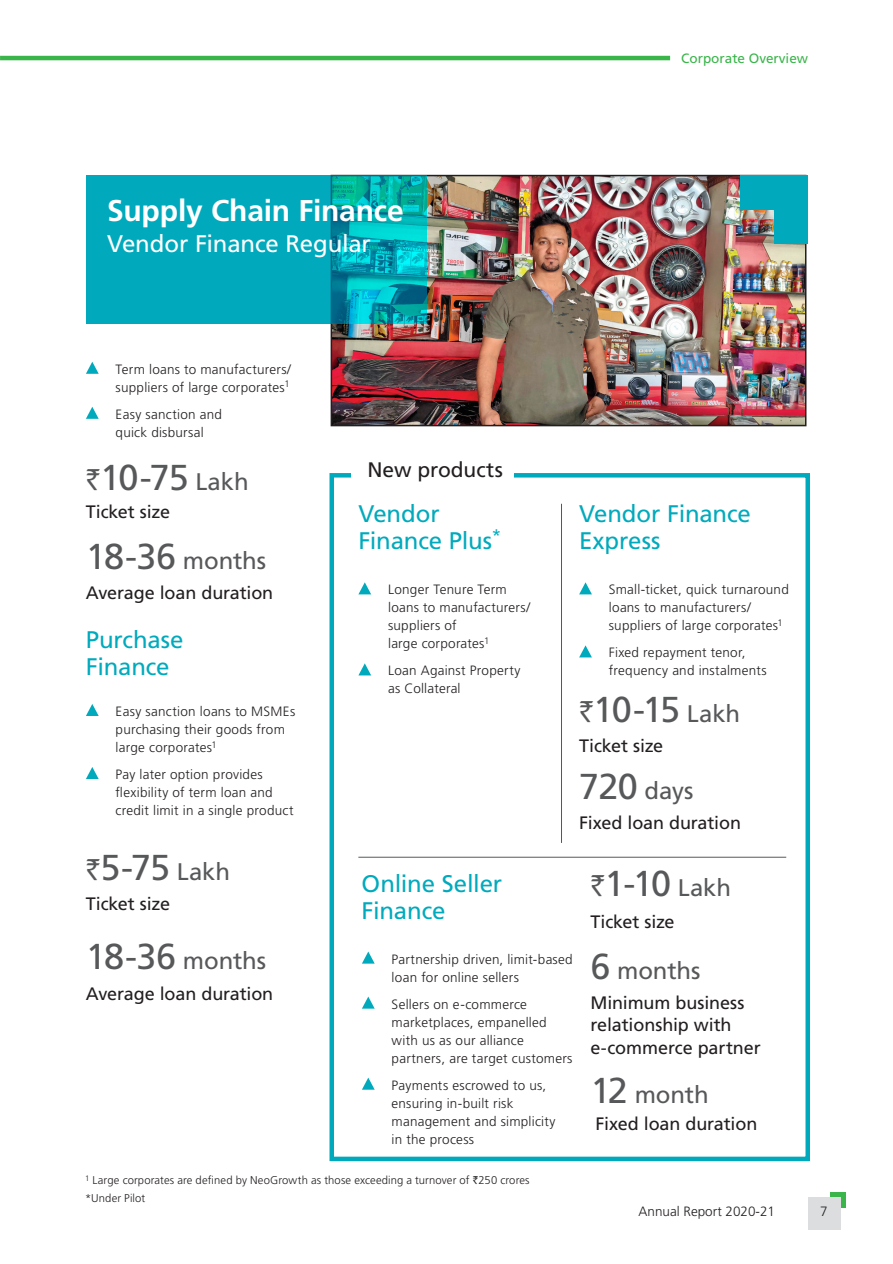
<style>
.page{position:relative;width:893px;height:1264px;background:#fff}
.page>*{position:absolute;margin:0;border:0;box-sizing:border-box;transform-origin:0 0}
.t1{font:36px "Frutiger LT Std";letter-spacing:-.04em;color:#57585a}
.t2{font:700 30px "Frutiger LT Std";letter-spacing:-.01em;color:#fff}
.t3{font:24px/27px "Frutiger LT Std";letter-spacing:-.01em;color:#00aabc}
.t4{font:24px "Frutiger LT Std";letter-spacing:-.005em;color:#57585a}
.t5{font:24px "Frutiger LT Std";letter-spacing:-.01em;color:#fff}
.t6{font:21px "Frutiger LT Std";color:#231f20}
.t7{font:18px/22.5px "Frutiger LT Std";letter-spacing:-.005em;color:#231f20}
.t8{font:300 13.5px/18px "Frutiger LT Std";letter-spacing:.015em;color:#231f20}
.t9{font:13.5px "Frutiger LT Std";color:#3ab54a}
.t10{font:300 11.25px/18px "Frutiger LT Std";letter-spacing:.01em;color:#231f20}
.s1{font-family:"Rupee";font-size:30px}
.s2{font-size:24px}
.s3{font-size:36px}
.s4{font-family:"Rupee";font-weight:400}
</style>
<div class="page">
<div style="left:329px;top:473px;width:481px;height:687px;border:4px solid #00aabc"></div>
<img style="left:334px;top:178px;width:469px;height:245px">
<div style="left:331px;top:175px;width:475px;height:251px;border:2px solid #231f20"></div>
<svg style="left:86px;top:176px;width:340px;height:148px;background:#00a9b8"></svg>
<svg style="left:86px;top:361px;width:13px;height:13px"></svg>
<svg style="left:86px;top:407px;width:13px;height:12px"></svg>
<svg style="left:579px;top:582px;width:13px;height:12px"></svg>
<svg style="left:579px;top:645px;width:13px;height:12px"></svg>
<svg style="left:86px;top:704px;width:13px;height:12px"></svg>
<svg style="left:86px;top:767px;width:13px;height:12px"></svg>
<div style="left:740px;top:176px;width:34px;height:34px;background:#00aabc"></div>
<div style="left:774px;top:176px;width:34px;height:34px;background:#00aabc"></div>
<div style="left:774px;top:210px;width:34px;height:34px;background:#00aabc"></div>
<svg style="left:358px;top:582px;width:13px;height:12px"></svg>
<svg style="left:358px;top:663px;width:13px;height:12px"></svg>
<div style="left:351px;top:458px;width:162px;height:34px;background:#fff"></div>
<svg style="left:362px;top:951px;width:13px;height:12px"></svg>
<svg style="left:362px;top:996px;width:13px;height:12px"></svg>
<svg style="left:362px;top:1077px;width:13px;height:12px"></svg>
<hr style="left:561px;top:503px;width:1px;height:339px;background:#57585a">
<hr style="left:358px;top:856px;width:428px;height:1px;background:#57585a">
<hr style="left:0;top:56px;width:670px;height:4px;background:#3ab54a">
<div style="left:830px;top:1192px;width:16px;height:15px;background:#3ab54a"></div>
<div style="left:808px;top:1197px;width:32px;height:32px;background:#dcdddf"></div>
<h2 class="t2" style="left:107px;top:193px;width:298px">Supply Chain Finance</h2>
<h3 class="t5" style="left:107px;top:230px;width:265px">Vendor Finance Regular</h3>
<p class="t9" style="left:681px;top:50px;width:128px">Corporate Overview</p>
<p class="t8" style="left:116px;top:360px;width:177px">Term loans to manufacturers/ suppliers of large corporates<sup>1</sup></p>
<p class="t8" style="left:116px;top:405px;width:108px">Easy sanction and quick disbursal</p>
<h1 class="t1" style="left:86px;top:456px;width:164px"><span class="s1">`</span>10-75 <span class="s2">Lakh</span></h1>
<h3 class="t7" style="left:86px;top:500px;width:86px">Ticket size</h3>
<h3 class="t4" style="left:86px;top:546px;width:182px"><span class="s3">18-36</span> months</h3>
<h3 class="t7" style="left:86px;top:581px;width:189px">Average loan duration</h3>
<h3 class="t3" style="left:86px;top:626px;width:99px">Purchase<br>Finance</h3>
<p class="t8" style="left:116px;top:702px;width:181px">Easy sanction loans to MSMEs purchasing their goods from large corporates<sup>1</sup></p>
<p class="t8" style="left:116px;top:765px;width:179px">Pay later option provides flexibility of term loan and credit limit in a single product</p>
<h1 class="t1" style="left:86px;top:846px;width:146px"><span class="s1">`</span>5-75 <span class="s2">Lakh</span></h1>
<h3 class="t7" style="left:86px;top:892px;width:86px">Ticket size</h3>
<h3 class="t4" style="left:86px;top:946px;width:182px"><span class="s3">18-36</span> months</h3>
<h3 class="t7" style="left:86px;top:982px;width:189px">Average loan duration</h3>
<h3 class="t6" style="left:367px;top:457px;width:137px">New products</h3>
<h3 class="t3" style="left:358px;top:500px;width:144px">Vendor<br>Finance Plus<sup>*</sup></h3>
<p class="t8" style="left:388px;top:581px;width:143px">Longer Tenure Term loans to manufacturers/ suppliers of<br>large corporates<sup>1</sup></p>
<p class="t8" style="left:388px;top:662px;width:134px">Loan Against Property as Collateral</p>
<h3 class="t3" style="left:579px;top:500px;width:173px">Vendor Finance<br>Express</h3>
<p class="t8" style="left:609px;top:581px;width:181px">Small-ticket, quick turnaround loans to manufacturers/ suppliers of large corporates<sup>1</sup></p>
<p class="t8" style="left:609px;top:644px;width:159px">Fixed repayment tenor, frequency and instalments</p>
<h1 class="t1" style="left:579px;top:688px;width:163px"><span class="s1">`</span>10-15 <span class="s2">Lakh</span></h1>
<h3 class="t7" style="left:579px;top:734px;width:86px">Ticket size</h3>
<h3 class="t4" style="left:579px;top:776px;width:116px"><span class="s3">720</span> days</h3>
<h3 class="t7" style="left:579px;top:811px;width:163px">Fixed loan duration</h3>
<h3 class="t3" style="left:362px;top:869px;width:142px">Online Seller<br>Finance</h3>
<p class="t8" style="left:392px;top:950px;width:183px">Partnership driven, limit-based loan for online sellers</p>
<p class="t8" style="left:392px;top:995px;width:182px">Sellers on e-commerce marketplaces, empanelled with us as our alliance partners, are target customers</p>
<p class="t8" style="left:392px;top:1076px;width:165px">Payments escrowed to us, ensuring in-built risk management and simplicity in the process</p>
<h1 class="t1" style="left:590px;top:862px;width:142px"><span class="s1">`</span>1-10 <span class="s2">Lakh</span></h1>
<h3 class="t7" style="left:590px;top:910px;width:86px">Ticket size</h3>
<h3 class="t4" style="left:590px;top:956px;width:112px"><span class="s3">6</span> months</h3>
<h3 class="t7" style="left:590px;top:991px;width:172px">Minimum business relationship with e-commerce partner</h3>
<h3 class="t4" style="left:590px;top:1080px;width:120px"><span class="s3">12</span> month</h3>
<h3 class="t7" style="left:595px;top:1112px;width:163px">Fixed loan duration</h3>
<p class="t10" style="left:85px;top:1171px;width:446px"><sup>1</sup> Large corporates are defined by NeoGrowth as those exceeding a turnover of <span class="s4">`</span>250 crores *Under Pilot</p>
<p class="t8" style="left:638px;top:1202px;width:138px">Annual Report 2020-21</p>
<p class="t8" style="left:820px;top:1202px;width:9px">7</p>
</div>
